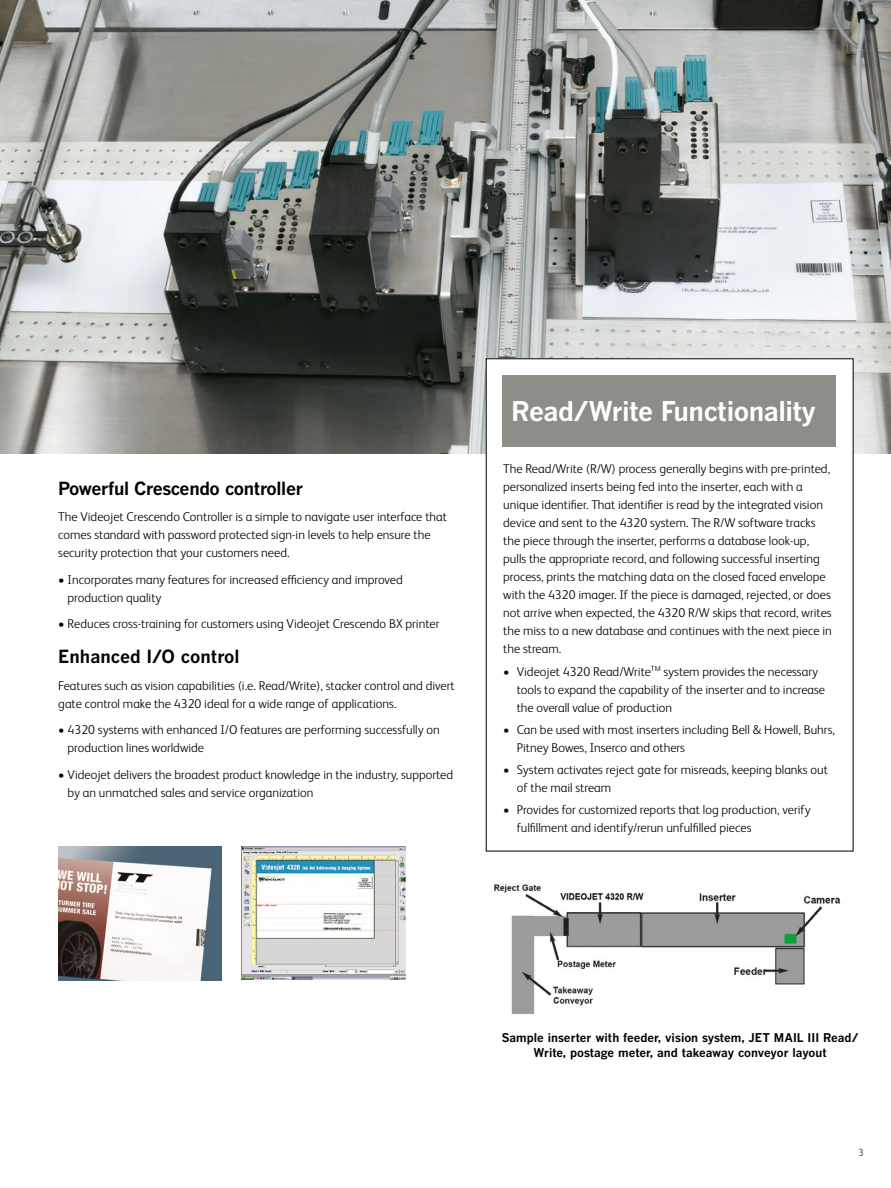
<style>
.page{position:relative;width:891px;height:1188px;background:#fff}
.page>*{position:absolute;margin:0;border:0;box-sizing:border-box;transform-origin:0 0}
.t1{font:700 27px "Benton Gothic";letter-spacing:-.02em;color:#fff}
.t2{font:700 18px "Benton Gothic";letter-spacing:-.02em;color:#000001}
.t3{font:700 18px "Benton Gothic";color:#000001}
.t4{font:300 12.75px/18px "FS Albert Pro";color:#000001}
.t5{font:700 12px/15px "Benton Gothic";color:#000001;text-align:center}
.t6{font:300 10.5px "FS Albert Pro";color:#393a38}
</style>
<div class="page">
<img style="left:0;top:0;width:891px;height:453px">
<div style="left:486px;top:359px;width:367px;height:492px;background:#fff"></div>
<div style="left:502px;top:375px;width:334px;height:71px;background:#8c8f87"></div>
<img style="left:494px;top:884px;width:347px;height:130px">
<img style="left:242px;top:846px;width:163px;height:134px">
<img style="left:58px;top:846px;width:164px;height:135px">
<h2 class="t2" style="left:58px;top:478px;width:246px">Powerful Crescendo controller</h2>
<p class="t4" style="left:58px;top:507px;width:390px">The Videojet Crescendo Controller is a simple to navigate user interface that comes standard with password protected sign-in levels to help ensure the security protection that your customers need.</p>
<p class="t4" style="left:68px;top:570px;width:337px;text-indent:-9px">• Incorporates many features for increased efficiency and improved production quality</p>
<p class="t4" style="left:58px;top:614px;width:383px">• Reduces cross-training for customers using Videojet Crescendo BX printer</p>
<h2 class="t3" style="left:58px;top:646px;width:183px">Enhanced I/O control</h2>
<p class="t4" style="left:58px;top:676px;width:398px">Features such as vision capabilities (i.e. Read/Write), stacker control and divert gate control make the 4320 ideal for a wide range of applications.</p>
<p class="t4" style="left:68px;top:720px;width:374px;text-indent:-9px">• 4320 systems with enhanced I/O features are performing successfully on production lines worldwide</p>
<p class="t4" style="left:68px;top:765px;width:387px;text-indent:-9px">• Videojet delivers the broadest product knowledge in the industry, supported by an unmatched sales and service organization</p>
<h1 class="t1" style="left:511px;top:396px;width:306px">Read/Write Functionality</h1>
<p class="t4" style="left:503px;top:459px;width:330px">The Read/Write (R/W) process generally begins with pre-printed, personalized inserts being fed into the inserter, each with a unique identifier. That identifier is read by the integrated vision device and sent to the 4320 system. The R/W software tracks the piece through the inserter, performs a database look-up, pulls the appropriate record, and following successful inserting process, prints the matching data on the closed faced envelope with the 4320 imager. If the piece is damaged, rejected, or does not arrive when expected, the 4320 R/W skips that record, writes the miss to a new database and continues with the next piece in the stream.</p>
<p class="t4" style="left:517px;top:662px;width:310px;text-indent:-13px">• Videojet 4320 Read/Write<sup>TM</sup> system provides the necessary tools to expand the capability of the inserter and to increase the overall value of production</p>
<p class="t4" style="left:517px;top:720px;width:320px;text-indent:-14px">• Can be used with most inserters including Bell &amp; Howell, Buhrs,<br>Pitney Bowes, Inserco and others</p>
<p class="t4" style="left:517px;top:760px;width:313px;text-indent:-14px">• System activates reject gate for misreads, keeping blanks out of the mail stream</p>
<p class="t4" style="left:517px;top:800px;width:295px;text-indent:-14px">• Provides for customized reports that log production, verify fulfillment and identify/rerun unfulfilled pieces</p>
<p class="t5" style="left:502px;top:1030px;width:358px">Sample inserter with feeder, vision system, JET MAIL III Read/<br>Write, postage meter, and takeaway conveyor layout</p>
<p class="t6" style="left:858px;top:1145px;width:7px">3</p>
</div>
